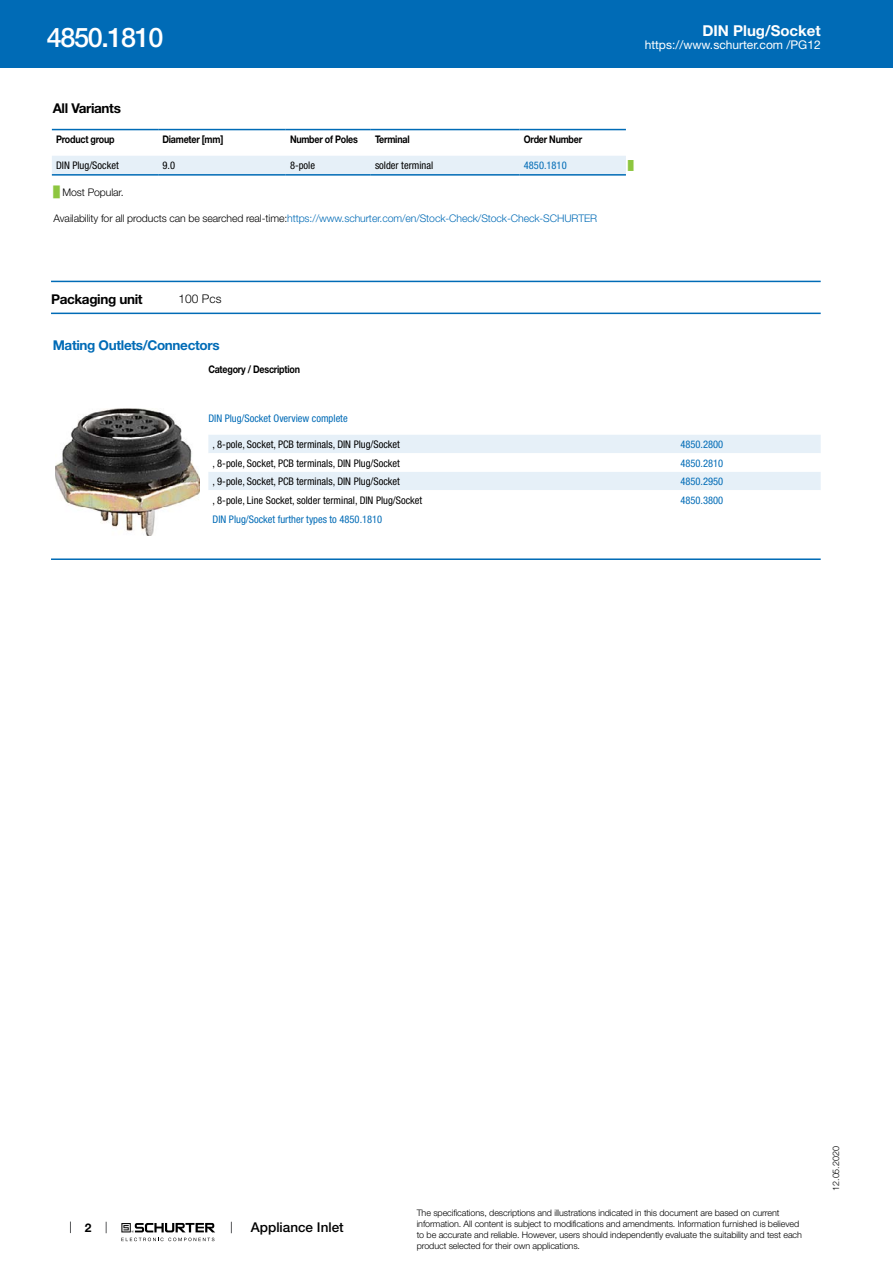
<style>
.page{position:relative;width:893px;height:1263px;background:#fff}
.page>*{position:absolute;margin:0;border:0;box-sizing:border-box;transform-origin:0 0}
.t1{font:500 27px "Helvetica Neue LT";letter-spacing:-.05em;color:#fff}
.t2{font:700 15px "Helvetica Neue LT";color:#fff}
.t3{font:700 13.5px "Helvetica Neue LT";letter-spacing:-.025em;color:#000}
.t4{font:700 13.5px "Helvetica Neue LT";letter-spacing:-.025em;color:#006bb6}
.t5{font:500 13.5px "Helvetica Neue LT";color:#000}
.t6{font:12px "Helvetica Neue LT";color:#fff}
.t7{font:300 12px "Helvetica Neue LT";color:#000}
.t8{font:700 12px "Helvetica Neue LT";color:#000}
.t9{font:condensed 10.5px "Helvetica Neue LT";color:#000}
.t10{font:condensed 10.5px "Helvetica Neue LT";color:#006bb6}
.t11{font:300 10.5px "Helvetica Neue LT";letter-spacing:-.01em;color:#006bb6}
.t12{font:700 10.5px "Helvetica Neue LT";letter-spacing:-.025em;color:#000;scale:.85 1}
.t13{font:300 10.5px "Helvetica Neue LT";letter-spacing:-.01em;color:#000}
.t14{font:300 9px/10.8px "Helvetica Neue LT";letter-spacing:-.01em;color:#000}
.t15{font:9px "Arial Unicode MS";color:#8dc63f}
.s1{font-family:"Arial Unicode MS";font-weight:400;color:#8dc63f}
.s2{color:#000}
</style>
<div class="page">
<svg style="left:70px;top:1221px;width:1px;height:12px"></svg>
<svg style="left:121px;top:1223px;width:94px;height:18px"></svg>
<div style="left:0;top:0;width:893px;height:68px;background:#006bb6"></div>
<svg style="left:52px;top:130px;width:574px;height:1px"></svg>
<div style="left:52px;top:156px;width:574px;height:18px;background:#e6f0f8"></div>
<hr style="left:52px;top:129px;width:106px;height:1px;background:#006bb6">
<hr style="left:158px;top:129px;width:128px;height:1px;background:#006bb6">
<hr style="left:286px;top:129px;width:85px;height:1px;background:#006bb6">
<hr style="left:371px;top:129px;width:149px;height:1px;background:#006bb6">
<hr style="left:520px;top:129px;width:106px;height:1px;background:#006bb6">
<hr style="left:52px;top:174px;width:106px;height:2px;background:#006bb6">
<hr style="left:158px;top:174px;width:128px;height:2px;background:#006bb6">
<hr style="left:286px;top:174px;width:85px;height:2px;background:#006bb6">
<hr style="left:371px;top:174px;width:149px;height:2px;background:#006bb6">
<hr style="left:520px;top:174px;width:106px;height:2px;background:#006bb6">
<hr style="left:51px;top:281px;width:770px;height:1px;background:#006bb6">
<hr style="left:51px;top:313px;width:770px;height:1px;background:#006bb6">
<img style="left:55px;top:408px;width:145px;height:127px">
<div style="left:208px;top:435px;width:613px;height:18px;background:#e6f0f8"></div>
<div style="left:208px;top:472px;width:613px;height:18px;background:#e6f0f8"></div>
<hr style="left:51px;top:558px;width:770px;height:2px;background:#006bb6">
<h1 class="t1" style="left:47px;top:21px;width:118px">4850.1810</h1>
<h2 class="t2" style="left:702px;top:21px;width:120px">DIN Plug/Socket</h2>
<h3 class="t6" style="left:645px;top:38px;width:178px">https://www.schurter.com /PG12</h3>
<h3 class="t3" style="left:53px;top:99px;width:70px">All Variants</h3>
<p class="t12" style="left:56px;top:133px;width:70px">Product group</p>
<p class="t12" style="left:162px;top:133px;width:73px">Diameter [mm]</p>
<p class="t12" style="left:290px;top:133px;width:81px">Number of Poles</p>
<p class="t12" style="left:375px;top:133px;width:42px">Terminal</p>
<p class="t12" style="left:524px;top:133px;width:70px">Order Number</p>
<p class="t9" style="left:56px;top:159px;width:64px">DIN Plug/Socket</p>
<p class="t9" style="left:162px;top:159px;width:14px">9.0</p>
<p class="t9" style="left:290px;top:159px;width:27px">8-pole</p>
<p class="t9" style="left:375px;top:159px;width:60px">solder terminal</p>
<p class="t10" style="left:524px;top:159px;width:44px">4850.1810</p>
<p class="t15" style="left:628px;top:159px;width:7px">█</p>
<p class="t13" style="left:54px;top:186px;width:72px"><span class="s1">█</span> Most Popular.</p>
<p class="t11" style="left:54px;top:212px;width:545px"><span class="s2">Availability for all products can be searched real-time:</span>https://www.schurter.com/en/Stock-Check/Stock-Check-SCHURTER</p>
<h3 class="t3" style="left:51px;top:291px;width:93px">Packaging unit</h3>
<h3 class="t7" style="left:179px;top:291px;width:44px">100 Pcs</h3>
<h3 class="t4" style="left:53px;top:336px;width:168px">Mating Outlets/Connectors</h3>
<p class="t12" style="left:208px;top:362px;width:109px">Category / Description</p>
<p class="t10" style="left:208px;top:412px;width:141px">DIN Plug/Socket Overview complete</p>
<p class="t9" style="left:213px;top:438px;width:189px">, 8-pole, Socket, PCB terminals, DIN Plug/Socket</p>
<p class="t10" style="left:680px;top:438px;width:44px">4850.2800</p>
<p class="t9" style="left:213px;top:457px;width:189px">, 8-pole, Socket, PCB terminals, DIN Plug/Socket</p>
<p class="t10" style="left:680px;top:457px;width:44px">4850.2810</p>
<p class="t9" style="left:213px;top:475px;width:189px">, 9-pole, Socket, PCB terminals, DIN Plug/Socket</p>
<p class="t10" style="left:680px;top:475px;width:44px">4850.2950</p>
<p class="t9" style="left:213px;top:494px;width:211px">, 8-pole, Line Socket, solder terminal, DIN Plug/Socket</p>
<p class="t10" style="left:680px;top:494px;width:44px">4850.3800</p>
<p class="t10" style="left:213px;top:513px;width:171px">DIN Plug/Socket further types to 4850.1810</p>
<h3 class="t8" style="left:85px;top:1220px;width:8px">2</h3>
<h3 class="t5" style="left:251px;top:1219px;width:94px">Appliance Inlet</h3>
<p class="t14" style="left:417px;top:1207px;width:387px">The specifications, descriptions and illustrations indicated in this document are based on current information. All content is subject to modifications and amendments. Information furnished is believed to be accurate and reliable. However, users should independently evaluate the suitability and test each product selected for their own applications.</p>
<p class="t14" style="left:830px;top:1191px;width:46px;rotate:-90deg">12.05.2020</p>
</div>
